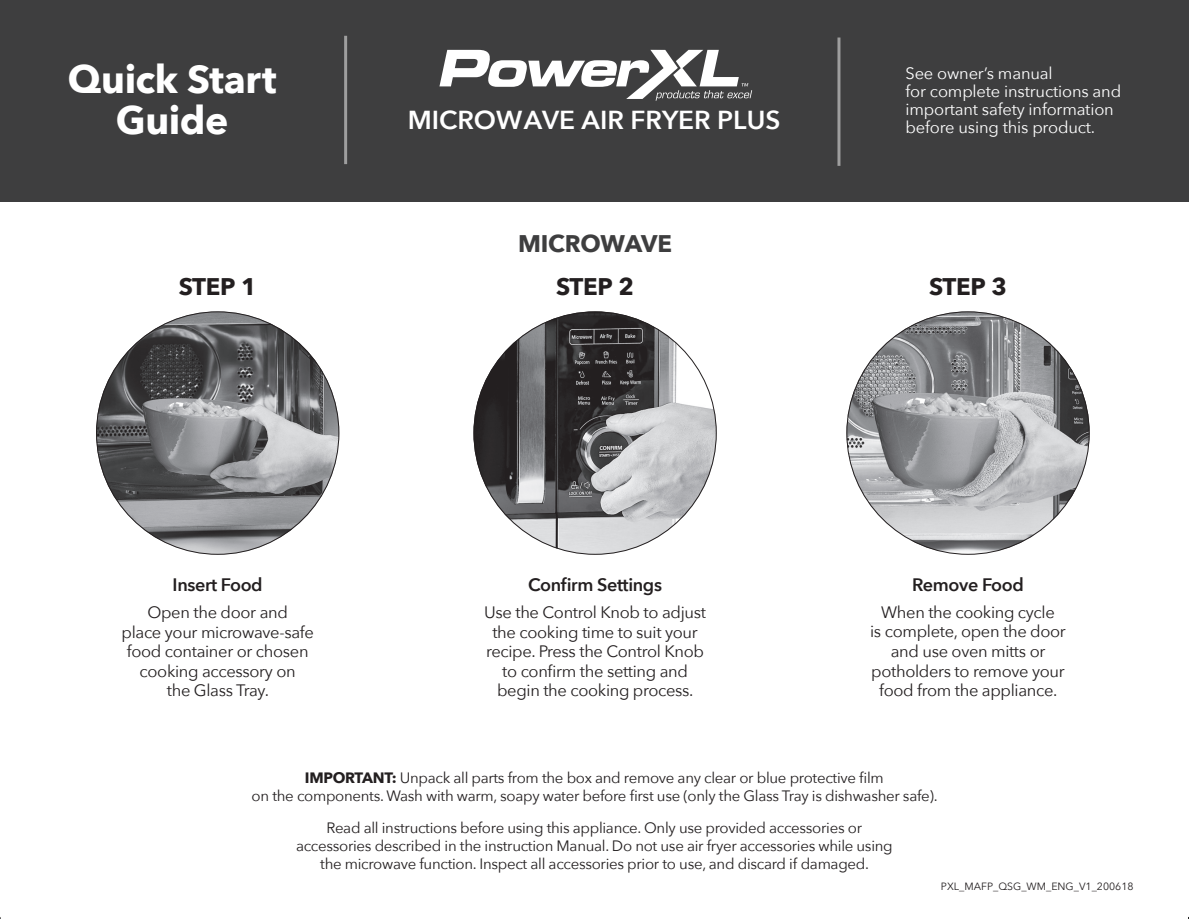
<style>
.page{position:relative;width:1189px;height:919px;background:#fff}
.page>*{position:absolute;margin:0;border:0;box-sizing:border-box;transform-origin:0 0}
.t1{font:700 39px/40.5px "Avenir Next";letter-spacing:-.01em;color:#fff;text-align:center}
.t2{font:600 25.95px "Avenir Next";color:#fff}
.t3{font:700 24px "Avenir Next";letter-spacing:-.01em;color:#231f20}
.t4{font:700 24px "Avenir Next";letter-spacing:-.01em;color:#3e3e3f}
.Instructions{font:600 18px "Avenir Next";letter-spacing:-.02em;color:#231f20}
.Instructions-2{font:16.5px/19.5px "Avenir Next";letter-spacing:-.02em;color:#231f20;text-align:center}
.QSG_Instructions{font:16.5px/19.5px "Avenir Next";letter-spacing:-.02em;color:#231f20;text-align:center}
.t5{font:16.5px/18px "Avenir Next";letter-spacing:-.01em;color:#fff}
.Instructions-3{font:15px/18px "Avenir Next";letter-spacing:-.02em;color:#231f20;text-align:center}
.t6{font:10.5px "Avenir Next";color:#231f20}
.s1{font-weight:700}
</style>
<div class="page">
<div style="left:0;top:0;width:1188px;height:201px;background:#3e3e3f"></div>
<hr style="left:837px;top:37px;width:3px;height:129px;background:#fff">
<hr style="left:344px;top:36px;width:3px;height:128px;background:#fff">
<img style="left:473px;top:311px;width:243px;height:243px;border-radius:122px">
<img style="left:846px;top:311px;width:243px;height:243px;border-radius:122px">
<img style="left:96px;top:311px;width:243px;height:243px;border-radius:122px">
<svg style="left:439px;top:50px;width:313px;height:51px"></svg>
<p class="t1" style="left:68px;top:59px;width:210px">Quick Start<br>Guide</p>
<h2 class="t2" style="left:408px;top:98px;width:374px">MICROWAVE AIR FRYER PLUS</h2>
<p class="t4" style="left:518px;top:223px;width:155px">MICROWAVE</p>
<p class="t5" style="left:905px;top:63px;width:217px">See owner’s manual<br>for complete instructions and important safety information before using this product.</p>
<p class="t3" style="left:179px;top:265px;width:79px">STEP 1</p>
<p class="t3" style="left:556px;top:265px;width:79px">STEP 2</p>
<p class="t3" style="left:929px;top:265px;width:79px">STEP 3</p>
<p class="Instructions" style="left:173px;top:569px;width:92px">Insert Food</p>
<p class="Instructions" style="left:528px;top:569px;width:135px">Confirm Settings</p>
<p class="Instructions" style="left:912px;top:569px;width:113px">Remove Food</p>
<p class="Instructions-2" style="left:122px;top:602px;width:194px">Open the door and<br>place your microwave-safe food container or chosen cooking accessory on<br>the Glass Tray.</p>
<p class="QSG_Instructions" style="left:870px;top:601px;width:197px">When the cooking cycle<br>is complete, open the door and use oven mitts or potholders to remove your food from the appliance.</p>
<p class="Instructions-2" style="left:484px;top:602px;width:223px">Use the Control Knob to adjust the cooking time to suit your recipe. Press the Control Knob to confirm the setting and begin the cooking process.</p>
<p class="Instructions-3" style="left:252px;top:767px;width:687px"><span class="s1">IMPORTANT:</span> Unpack all parts from the box and remove any clear or blue protective film<br>on the components. Wash with warm, soapy water before first use (only the Glass Tray is dishwasher safe).</p>
<p class="Instructions-3" style="left:296px;top:817px;width:598px">Read all instructions before using this appliance. Only use provided accessories or accessories described in the instruction Manual. Do not use air fryer accessories while using the microwave function. Inspect all accessories prior to use, and discard if damaged.</p>
<p class="t6" style="left:941px;top:877px;width:194px">PXL_MAFP_QSG_WM_ENG_V1_200618</p>
</div>
